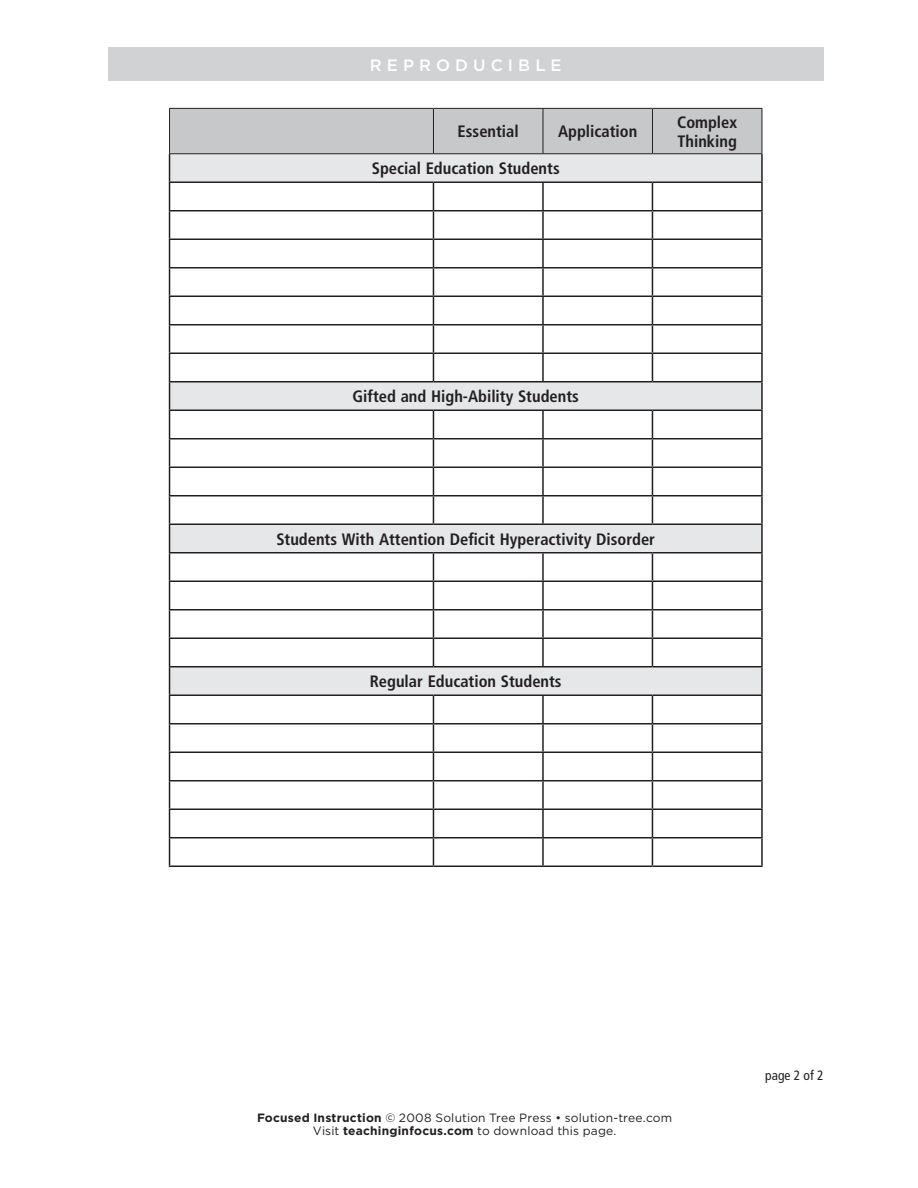
<style>
.page{position:relative;width:918px;height:1188px;background:#fff}
.page>*{position:absolute;margin:0;border:0;box-sizing:border-box;transform-origin:0 0}
.table_header{font:700 condensed 16.5px/19.5px "Frutiger LT Std";color:#231f20}
.t1{font:500 16.5px "Gotham";letter-spacing:.31em;color:#fff}
.of{font:condensed 13.5px "Frutiger LT Std";color:#231f20}
.t2{font:12px/12.8px "Gotham";letter-spacing:.015em;color:#231f20;text-align:center}
.s1{font-weight:700}
</style>
<div class="page">
<div style="left:108px;top:47px;width:716px;height:34px;background:#d1d2d4"></div>
<hr style="left:761px;top:154px;width:2px;height:28px;background:#231f20">
<hr style="left:652px;top:182px;width:111px;height:1px;background:#231f20">
<hr style="left:761px;top:183px;width:2px;height:27px;background:#231f20">
<hr style="left:652px;top:210px;width:111px;height:2px;background:#231f20">
<hr style="left:761px;top:212px;width:2px;height:26px;background:#231f20">
<hr style="left:652px;top:238px;width:111px;height:2px;background:#231f20">
<hr style="left:761px;top:240px;width:2px;height:27px;background:#231f20">
<hr style="left:652px;top:267px;width:111px;height:1px;background:#231f20">
<hr style="left:761px;top:268px;width:2px;height:28px;background:#231f20">
<hr style="left:652px;top:296px;width:111px;height:1px;background:#231f20">
<hr style="left:761px;top:297px;width:2px;height:27px;background:#231f20">
<hr style="left:652px;top:324px;width:111px;height:2px;background:#231f20">
<hr style="left:761px;top:326px;width:2px;height:26px;background:#231f20">
<hr style="left:652px;top:352px;width:111px;height:2px;background:#231f20">
<hr style="left:761px;top:354px;width:2px;height:27px;background:#231f20">
<hr style="left:652px;top:381px;width:111px;height:1px;background:#231f20">
<hr style="left:761px;top:382px;width:2px;height:28px;background:#231f20">
<hr style="left:652px;top:410px;width:111px;height:1px;background:#231f20">
<hr style="left:761px;top:411px;width:2px;height:27px;background:#231f20">
<hr style="left:652px;top:438px;width:111px;height:2px;background:#231f20">
<hr style="left:761px;top:440px;width:2px;height:26px;background:#231f20">
<hr style="left:652px;top:466px;width:111px;height:2px;background:#231f20">
<hr style="left:761px;top:468px;width:2px;height:27px;background:#231f20">
<hr style="left:652px;top:495px;width:111px;height:1px;background:#231f20">
<hr style="left:761px;top:496px;width:2px;height:28px;background:#231f20">
<hr style="left:652px;top:524px;width:111px;height:1px;background:#231f20">
<hr style="left:761px;top:525px;width:2px;height:27px;background:#231f20">
<hr style="left:652px;top:552px;width:111px;height:2px;background:#231f20">
<hr style="left:761px;top:554px;width:2px;height:26px;background:#231f20">
<hr style="left:652px;top:580px;width:111px;height:2px;background:#231f20">
<hr style="left:761px;top:582px;width:2px;height:27px;background:#231f20">
<hr style="left:652px;top:609px;width:111px;height:1px;background:#231f20">
<hr style="left:761px;top:610px;width:2px;height:28px;background:#231f20">
<hr style="left:652px;top:638px;width:111px;height:1px;background:#231f20">
<hr style="left:761px;top:639px;width:2px;height:27px;background:#231f20">
<hr style="left:652px;top:666px;width:111px;height:2px;background:#231f20">
<hr style="left:761px;top:668px;width:2px;height:26px;background:#231f20">
<hr style="left:652px;top:694px;width:111px;height:2px;background:#231f20">
<hr style="left:761px;top:696px;width:2px;height:27px;background:#231f20">
<hr style="left:652px;top:723px;width:111px;height:1px;background:#231f20">
<hr style="left:761px;top:724px;width:2px;height:28px;background:#231f20">
<hr style="left:652px;top:752px;width:111px;height:1px;background:#231f20">
<hr style="left:761px;top:753px;width:2px;height:27px;background:#231f20">
<hr style="left:652px;top:780px;width:111px;height:2px;background:#231f20">
<hr style="left:761px;top:782px;width:2px;height:26px;background:#231f20">
<hr style="left:652px;top:808px;width:111px;height:2px;background:#231f20">
<hr style="left:761px;top:810px;width:2px;height:27px;background:#231f20">
<hr style="left:652px;top:837px;width:111px;height:1px;background:#231f20">
<svg style="left:169px;top:109px;width:593px;height:757px"></svg>
<hr style="left:761px;top:838px;width:2px;height:28px;background:#231f20">
<hr style="left:169px;top:866px;width:264px;height:1px;background:#231f20">
<hr style="left:433px;top:866px;width:110px;height:1px;background:#231f20">
<hr style="left:543px;top:866px;width:109px;height:1px;background:#231f20">
<hr style="left:652px;top:866px;width:111px;height:1px;background:#231f20">
<hr style="left:169px;top:108px;width:264px;height:1px;background:#231f20">
<hr style="left:169px;top:109px;width:1px;height:44px;background:#231f20">
<hr style="left:433px;top:108px;width:110px;height:1px;background:#231f20">
<hr style="left:543px;top:108px;width:109px;height:1px;background:#231f20">
<hr style="left:652px;top:108px;width:110px;height:1px;background:#231f20">
<hr style="left:762px;top:109px;width:1px;height:44px;background:#231f20">
<hr style="left:169px;top:153px;width:264px;height:1px;background:#231f20">
<hr style="left:433px;top:153px;width:110px;height:1px;background:#231f20">
<hr style="left:543px;top:153px;width:109px;height:1px;background:#231f20">
<hr style="left:652px;top:153px;width:110px;height:1px;background:#231f20">
<p class="t1" style="left:370px;top:54px;width:193px">REPRODUCIBLE</p>
<p class="table_header" style="left:458px;top:122px;width:63px">Essential</p>
<p class="table_header" style="left:558px;top:122px;width:81px">Application</p>
<p class="table_header" style="left:677px;top:112px;width:61px">Complex<br>Thinking</p>
<p class="table_header" style="left:372px;top:159px;width:189px">Special Education Students</p>
<p class="table_header" style="left:353px;top:387px;width:228px">Gifted and High-Ability Students</p>
<p class="table_header" style="left:276px;top:529px;width:380px">Students With Attention Deficit Hyperactivity Disorder</p>
<p class="table_header" style="left:370px;top:672px;width:193px">Regular Education Students</p>
<p class="t2" style="left:257px;top:1111px;width:417px"><span class="s1">Focused Instruction</span> © 2008 Solution Tree Press • solution-tree.com<br>Visit <span class="s1">teachinginfocus.com</span> to download this page.</p>
<p class="of" style="left:765px;top:1067px;width:60px">page 2 of 2</p>
</div>
